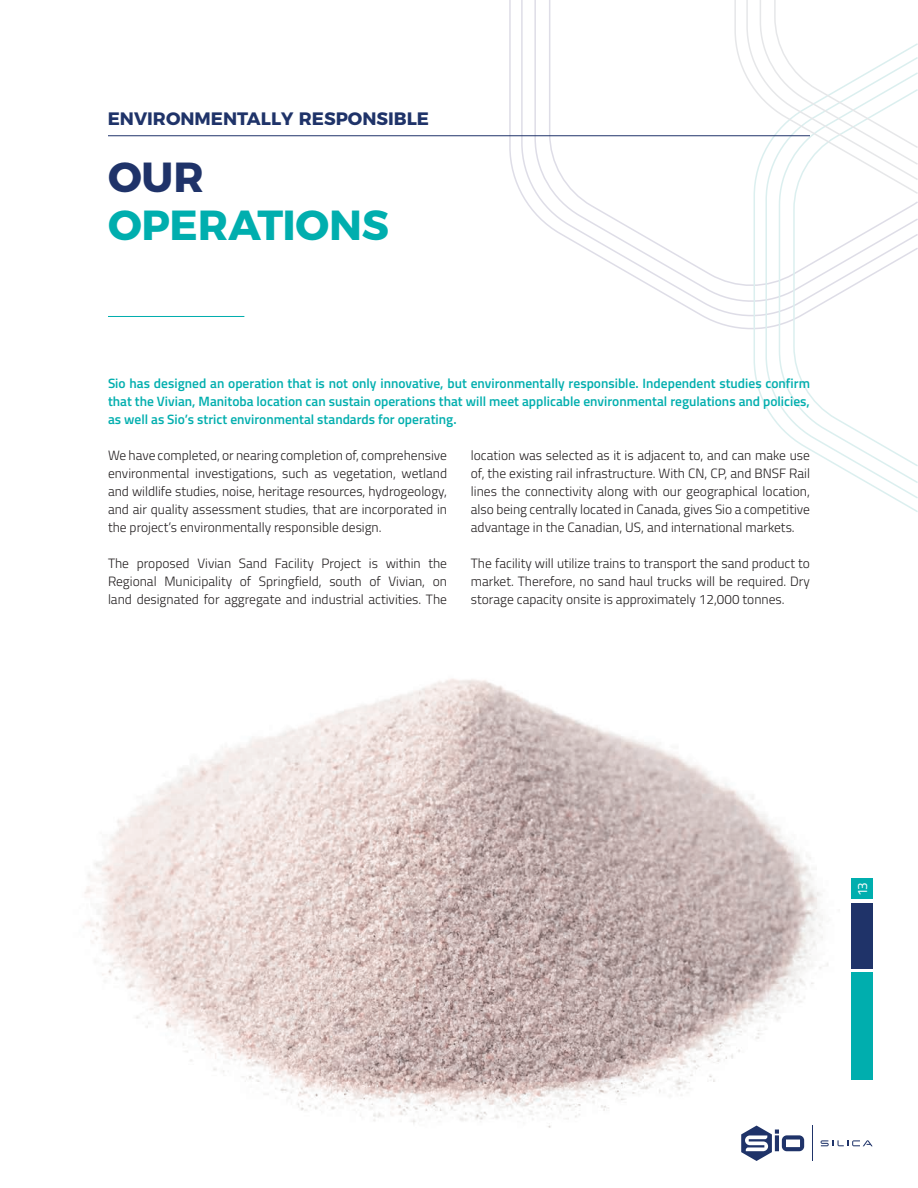
<style>
.page{position:relative;width:918px;height:1188px;background:#fff}
.page>*{position:absolute;margin:0;border:0;box-sizing:border-box;transform-origin:0 0}
.t1{font:700 42px "Montserrat";letter-spacing:-.005em;color:#00aeae}
.t2{font:700 42px "Montserrat";color:#1f3369}
.SSB_10_rule_below{font:700 18px "Montserrat";color:#1f3369}
.t3{font:300 13.5px/18px "Titillium";color:#231f20;text-align:justify}
.t4{font:600 13.5px/18px "Titillium";color:#00aeae;text-align:justify}
.CC{font:13.5px "Titillium";color:#fff}
</style>
<div class="page">
<svg style="left:520px;top:0;width:233px;height:320px"></svg>
<svg style="left:534px;top:0;width:219px;height:305px"></svg>
<svg style="left:548px;top:0;width:205px;height:289px"></svg>
<svg style="left:753px;top:195px;width:165px;height:317px"></svg>
<svg style="left:734px;top:0;width:184px;height:195px"></svg>
<img style="left:83px;top:678px;width:790px;height:470px">
<hr style="left:108px;top:135px;width:702px;height:1px;background:#1f3369">
<hr style="left:108px;top:316px;width:136px;height:1px;background:#00aeae">
<div style="left:851px;top:879px;width:22px;height:20px;background:#00aeae"></div>
<div style="left:851px;top:904px;width:22px;height:65px;background:#1f3369"></div>
<div style="left:851px;top:973px;width:22px;height:107px;background:#00aeae"></div>
<svg style="left:741px;top:1126px;width:63px;height:35px"></svg>
<hr style="left:812px;top:1126px;width:1px;height:35px;background:#1f3369">
<svg style="left:821px;top:1140px;width:52px;height:6px"></svg>
<p class="SSB_10_rule_below" style="left:108px;top:104px;width:323px">ENVIRONMENTALLY RESPONSIBLE</p>
<h2 class="t2" style="left:108px;top:143px;width:97px">OUR</h2>
<h2 class="t1" style="left:108px;top:191px;width:283px">OPERATIONS</h2>
<p class="t4" style="left:108px;top:374px;width:704px">Sio has designed an operation that is not only innovative, but environmentally responsible. Independent studies confirm that the Vivian, Manitoba location can sustain operations that will meet applicable environmental regulations and policies, as well as Sio’s strict environmental standards for operating.</p>
<p class="t3" style="left:108px;top:446px;width:341px">We have completed, or nearing completion of, comprehensive environmental investigations, such as vegetation, wetland and wildlife studies, noise, heritage resources, hydrogeology, and air quality assessment studies, that are incorporated in the project’s environmentally responsible design.</p>
<p class="t3" style="left:108px;top:554px;width:341px">The proposed Vivian Sand Facility Project is within the Regional Municipality of Springfield, south of Vivian, on land designated for aggregate and industrial activities. The</p>
<p class="t3" style="left:471px;top:446px;width:341px">location was selected as it is adjacent to, and can make use of, the existing rail infrastructure. With CN, CP, and BNSF Rail lines the connectivity along with our geographical location, also being centrally located in Canada, gives Sio a competitive advantage in the Canadian, US, and international markets.</p>
<p class="t3" style="left:471px;top:554px;width:341px">The facility will utilize trains to transport the sand product to market. Therefore, no sand haul trucks will be required. Dry storage capacity onsite is approximately 12,000 tonnes.</p>
<p class="CC" style="left:852px;top:896px;width:15px;rotate:-90deg">13</p>
</div>
